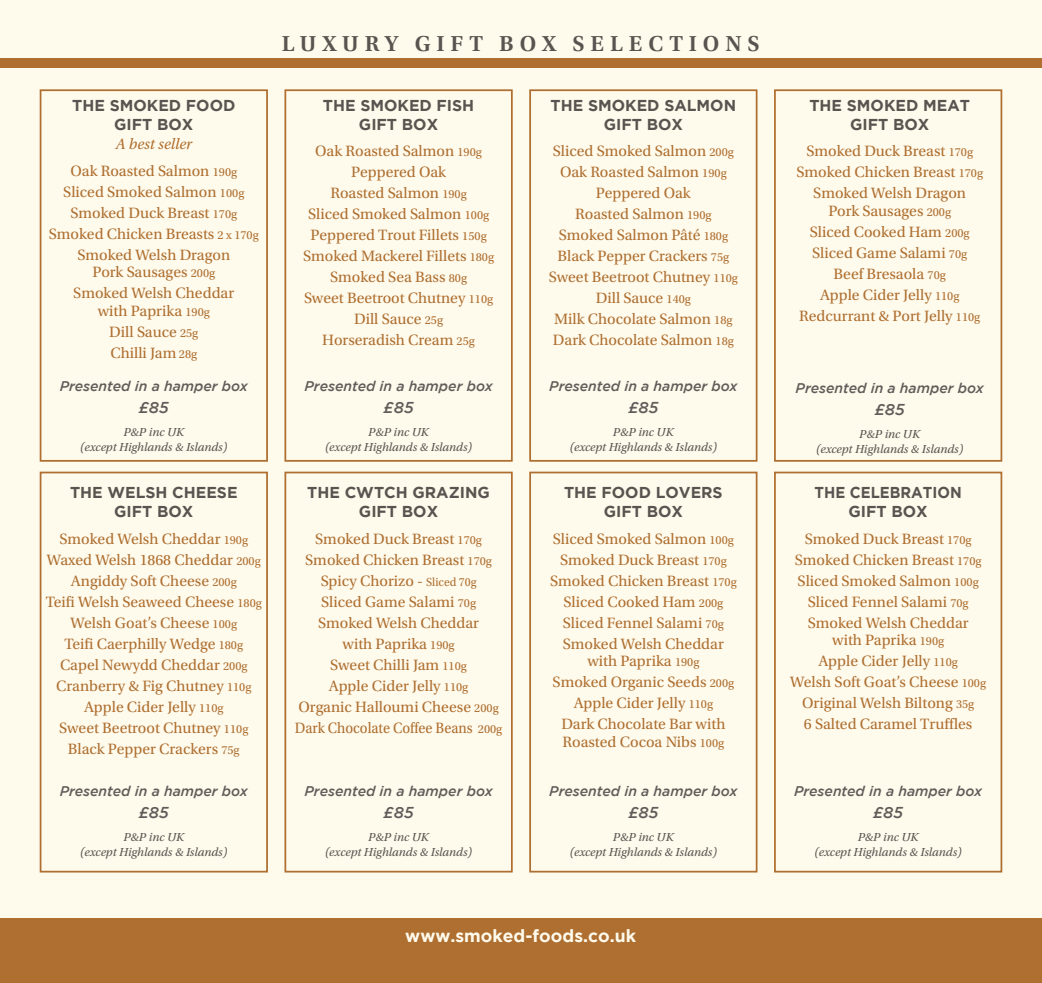
<style>
.page{position:relative;width:1042px;height:983px;background:#fff}
.page>*{position:absolute;margin:0;border:0;box-sizing:border-box;transform-origin:0 0}
.t1{font:600 22.75px "Utopia Std";letter-spacing:.26em;color:#5a5450}
.t2{font:700 17.5px "Gotham";color:#fefaec}
.t3{font:15.75px/21px "Utopia Std";color:#ae6f30;text-align:center}
.t4{font:700 15.75px/19.2px "Gotham";color:#5a5450;text-align:center}
.t5{font:italic 500 15.75px "Gotham";color:#615c59}
.t6{font:700 15.75px/19.2px "Gotham";color:#5a5450;text-align:center;scale:.94 1}
.t7{font:italic 500 14px "Gotham";color:#615c59}
.t8{font:italic 12.25px/14.7px "Utopia Std";color:#5a5450;text-align:center}
.s1{font-style:italic}
.s2{font-size:12.25px}
</style>
<div class="page">
<div style="left:0;top:0;width:1042px;height:943px;background:#fefaec"></div>
<div style="left:0;top:58px;width:1042px;height:9px;background:#ae6f30"></div>
<div style="left:0;top:918px;width:1042px;height:64px;background:#ae6f30"></div>
<div style="left:40px;top:89px;width:228px;height:372px;border:2px solid #ae6f30"></div>
<div style="left:284px;top:89px;width:229px;height:372px;border:2px solid #ae6f30"></div>
<div style="left:529px;top:89px;width:228px;height:372px;border:2px solid #ae6f30"></div>
<div style="left:774px;top:89px;width:228px;height:372px;border:2px solid #ae6f30"></div>
<div style="left:40px;top:471px;width:228px;height:401px;border:2px solid #ae6f30"></div>
<div style="left:284px;top:471px;width:229px;height:401px;border:2px solid #ae6f30"></div>
<div style="left:774px;top:471px;width:228px;height:401px;border:2px solid #ae6f30"></div>
<div style="left:529px;top:471px;width:228px;height:401px;border:2px solid #ae6f30"></div>
<p class="t4" style="left:72px;top:95px;width:165px">THE SMOKED FOOD<br>GIFT BOX</p>
<p class="t3" style="left:70px;top:131px;width:168px;line-height:26.2px"><span class="s1">A best seller<br></span>Oak Roasted Salmon <span class="s2">190g</span></p>
<p class="t3" style="left:49px;top:181px;width:211px">Sliced Smoked Salmon <span class="s2">100g<br></span>Smoked Duck Breast <span class="s2">170g<br></span>Smoked Chicken Breasts <span class="s2">2 x 170g<br></span>Smoked Welsh Dragon</p>
<p class="t3" style="left:73px;top:262px;width:162px">Pork Sausages <span class="s2">200g<br></span>Smoked Welsh Cheddar</p>
<p class="t3" style="left:98px;top:300px;width:113px">with Paprika <span class="s2">190g<br></span>Dill Sauce <span class="s2">25g<br></span>Chilli Jam <span class="s2">28g</span></p>
<p class="t7" style="left:60px;top:378px;width:190px">Presented in a hamper box</p>
<p class="t5" style="left:139px;top:398px;width:31px">£85</p>
<p class="t8" style="left:80px;top:425px;width:149px">P&amp;P inc UK<br>(except Highlands &amp; Islands)</p>
<p class="t4" style="left:70px;top:482px;width:169px">THE WELSH CHEESE<br>GIFT BOX</p>
<p class="t3" style="left:46px;top:528px;width:217px">Smoked Welsh Cheddar <span class="s2">190g<br></span>Waxed Welsh 1868 Cheddar <span class="s2">200g<br></span>Angiddy Soft Cheese <span class="s2">200g<br></span>Teifi Welsh Seaweed Cheese <span class="s2">180g<br></span>Welsh Goat’s Cheese <span class="s2">100g<br></span>Teifi Caerphilly Wedge <span class="s2">180g<br></span>Capel Newydd Cheddar <span class="s2">200g<br></span>Cranberry &amp; Fig Chutney <span class="s2">110g<br></span>Apple Cider Jelly <span class="s2">110g<br></span>Sweet Beetroot Chutney <span class="s2">110g<br></span>Black Pepper Crackers <span class="s2">75g</span></p>
<p class="t7" style="left:60px;top:782px;width:190px">Presented in a hamper box</p>
<p class="t5" style="left:139px;top:803px;width:31px">£85</p>
<p class="t8" style="left:80px;top:829px;width:149px">P&amp;P inc UK<br>(except Highlands &amp; Islands)</p>
<h1 class="t1" style="left:282px;top:31px;width:479px">LUXURY GIFT BOX SELECTIONS</h1>
<p class="t4" style="left:323px;top:95px;width:153px">THE SMOKED FISH<br>GIFT BOX</p>
<p class="t3" style="left:303px;top:141px;width:192px">Oak Roasted Salmon <span class="s2">190g<br></span>Peppered Oak<br>Roasted Salmon <span class="s2">190g<br></span>Sliced Smoked Salmon <span class="s2">100g<br></span>Peppered Trout Fillets <span class="s2">150g<br></span>Smoked Mackerel Fillets <span class="s2">180g<br></span>Smoked Sea Bass <span class="s2">80g<br></span>Sweet Beetroot Chutney <span class="s2">110g<br></span>Dill Sauce <span class="s2">25g<br></span>Horseradish Cream <span class="s2">25g</span></p>
<p class="t7" style="left:304px;top:378px;width:190px">Presented in a hamper box</p>
<p class="t5" style="left:384px;top:398px;width:31px">£85</p>
<p class="t8" style="left:325px;top:425px;width:149px">P&amp;P inc UK<br>(except Highlands &amp; Islands)</p>
<p class="t4" style="left:307px;top:482px;width:184px">THE CWTCH GRAZING<br>GIFT BOX</p>
<p class="t3" style="left:295px;top:528px;width:209px">Smoked Duck Breast <span class="s2">170g<br></span>Smoked Chicken Breast <span class="s2">170g<br></span>Spicy Chorizo - <span class="s2">Sliced 70g<br></span>Sliced Game Salami <span class="s2">70g<br></span>Smoked Welsh Cheddar<br>with Paprika <span class="s2">190g<br></span>Sweet Chilli Jam <span class="s2">110g<br></span>Apple Cider Jelly <span class="s2">110g<br></span>Organic Halloumi Cheese <span class="s2">200g<br></span>Dark Chocolate Coffee Beans <span class="s2">200g</span></p>
<p class="t7" style="left:304px;top:782px;width:190px">Presented in a hamper box</p>
<p class="t5" style="left:384px;top:803px;width:31px">£85</p>
<p class="t8" style="left:325px;top:829px;width:149px">P&amp;P inc UK<br>(except Highlands &amp; Islands)</p>
<p class="t4" style="left:551px;top:95px;width:187px">THE SMOKED SALMON<br>GIFT BOX</p>
<p class="t3" style="left:549px;top:141px;width:191px">Sliced Smoked Salmon <span class="s2">200g<br></span>Oak Roasted Salmon <span class="s2">190g<br></span>Peppered Oak<br>Roasted Salmon <span class="s2">190g<br></span>Smoked Salmon Pâté <span class="s2">180g<br></span>Black Pepper Crackers <span class="s2">75g<br></span>Sweet Beetroot Chutney <span class="s2">110g<br></span>Dill Sauce <span class="s2">140g<br></span>Milk Chocolate Salmon <span class="s2">18g<br></span>Dark Chocolate Salmon <span class="s2">18g</span></p>
<p class="t7" style="left:549px;top:378px;width:190px">Presented in a hamper box</p>
<p class="t5" style="left:628px;top:398px;width:31px">£85</p>
<p class="t8" style="left:570px;top:425px;width:149px">P&amp;P inc UK<br>(except Highlands &amp; Islands)</p>
<p class="t4" style="left:564px;top:482px;width:160px">THE FOOD LOVERS<br>GIFT BOX</p>
<p class="t3" style="left:550px;top:528px;width:188px">Sliced Smoked Salmon <span class="s2">100g<br></span>Smoked Duck Breast <span class="s2">170g<br></span>Smoked Chicken Breast <span class="s2">170g<br></span>Sliced Cooked Ham <span class="s2">200g<br></span>Sliced Fennel Salami <span class="s2">70g<br></span>Smoked Welsh Cheddar</p>
<p class="t3" style="left:553px;top:650px;width:183px">with Paprika <span class="s2">190g<br></span>Smoked Organic Seeds <span class="s2">200g<br></span>Apple Cider Jelly <span class="s2">110g<br></span>Dark Chocolate Bar with</p>
<p class="t3" style="left:562px;top:731px;width:163px">Roasted Cocoa Nibs <span class="s2">100g</span></p>
<p class="t7" style="left:549px;top:782px;width:190px">Presented in a hamper box</p>
<p class="t5" style="left:628px;top:803px;width:31px">£85</p>
<p class="t8" style="left:570px;top:829px;width:149px">P&amp;P inc UK<br>(except Highlands &amp; Islands)</p>
<p class="t2" style="left:405px;top:925px;width:232px">www.smoked-foods.co.uk</p>
<p class="t4" style="left:809px;top:95px;width:162px">THE SMOKED MEAT<br>GIFT BOX</p>
<p class="t3" style="left:796px;top:141px;width:188px">Smoked Duck Breast <span class="s2">170g<br></span>Smoked Chicken Breast <span class="s2">170g<br></span>Smoked Welsh Dragon</p>
<p class="t3" style="left:799px;top:200px;width:183px">Pork Sausages <span class="s2">200g<br></span>Sliced Cooked Ham <span class="s2">200g<br></span>Sliced Game Salami <span class="s2">70g<br></span>Beef Bresaola <span class="s2">70g<br></span>Apple Cider Jelly <span class="s2">110g<br></span>Redcurrant &amp; Port Jelly <span class="s2">110g</span></p>
<p class="t7" style="left:795px;top:380px;width:190px">Presented in a hamper box</p>
<p class="t5" style="left:875px;top:400px;width:31px">£85</p>
<p class="t8" style="left:816px;top:426px;width:149px">P&amp;P inc UK<br>(except Highlands &amp; Islands)</p>
<p class="t6" style="left:814px;top:482px;width:158px">THE CELEBRATION<br>GIFT BOX</p>
<p class="t3" style="left:795px;top:528px;width:188px">Smoked Duck Breast <span class="s2">170g<br></span>Smoked Chicken Breast <span class="s2">170g<br></span>Sliced Smoked Salmon <span class="s2">100g<br></span>Sliced Fennel Salami <span class="s2">70g<br></span>Smoked Welsh Cheddar</p>
<p class="t3" style="left:790px;top:629px;width:197px">with Paprika <span class="s2">190g<br></span>Apple Cider Jelly <span class="s2">110g<br></span>Welsh Soft Goat’s Cheese <span class="s2">100g<br></span>Original Welsh Biltong <span class="s2">35g<br></span>6 Salted Caramel Truffles</p>
<p class="t7" style="left:794px;top:782px;width:190px">Presented in a hamper box</p>
<p class="t5" style="left:873px;top:803px;width:31px">£85</p>
<p class="t8" style="left:814px;top:829px;width:149px">P&amp;P inc UK<br>(except Highlands &amp; Islands)</p>
</div>
